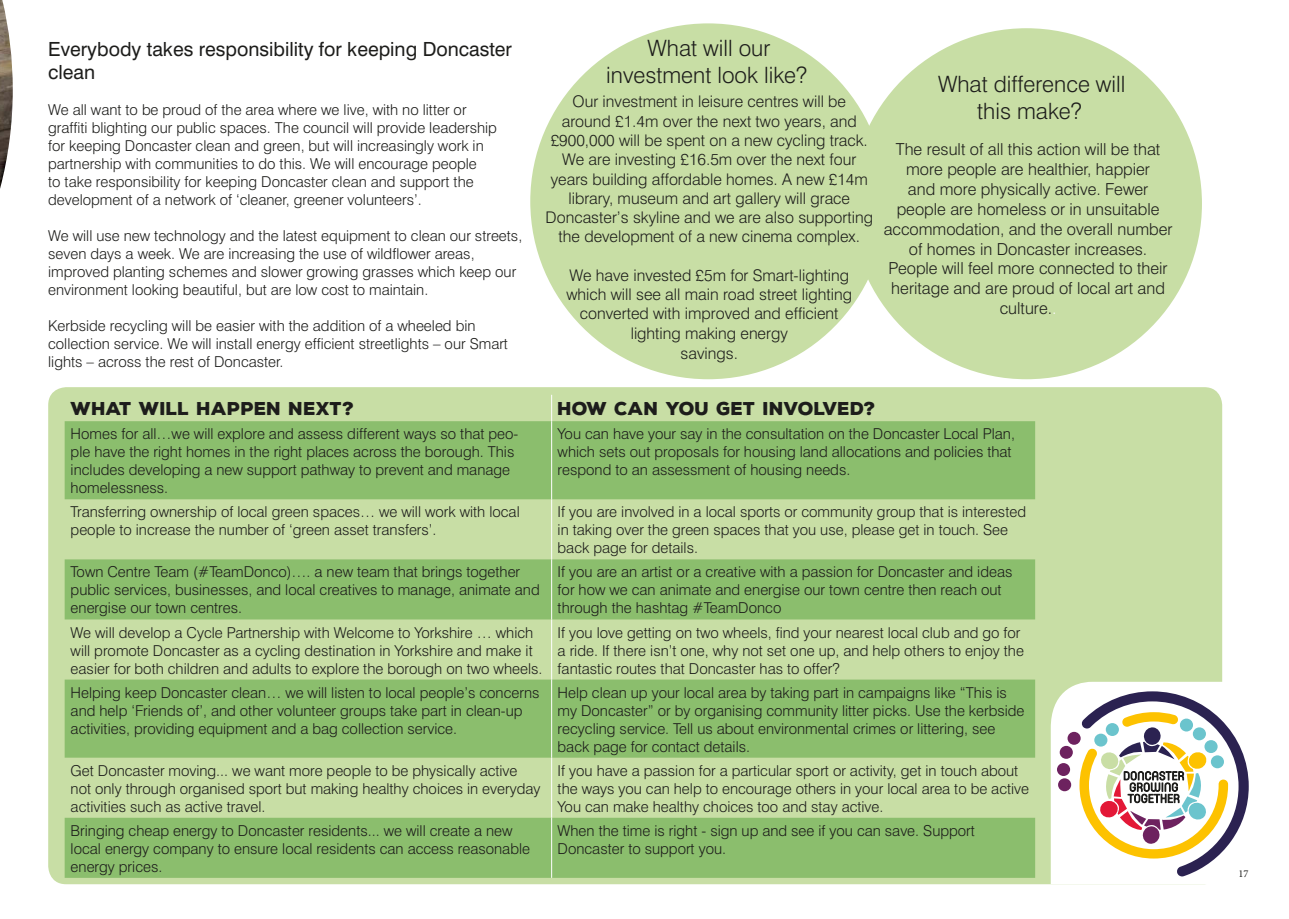
<style>
.page{position:relative;width:1289px;height:919px;background:#fff}
.page>*{position:absolute;margin:0;border:0;box-sizing:border-box;transform-origin:0 0}
.t1{font:300 22.5px "Swiss 721 BT";color:#1d1d1b}
.t2{font:19.5px/23.4px "Swiss 721 BT";color:#1d1d1b}
.t3{font:900 18px "Nexa Rust Sans";color:#1d1d1b}
.t4{font:300 16.5px/19.8px "Swiss 721 BT";color:#1d1d1b;text-align:center}
.t5{font:300 16.05px/19.2px "Swiss 721 BT";color:#1d1d1b;text-align:center}
.t6{font:300 15px/18px "Swiss 721 BT";color:#1d1d1b}
.t7{font:10.5px "Minion Pro";color:#1d1d1b}
.s1{color:#fff}
</style>
<div class="page">
<div style="left:48px;top:387px;width:1174px;height:497px;background:#c8dea5;border-radius:18px"></div>
<img style="left:0;top:0;width:13px;height:189px">
<div style="left:530px;top:23px;width:356px;height:356px;background:#c8dea5;border-radius:50%"></div>
<div style="left:851px;top:28px;width:350px;height:351px;background:#c8dea5;border-radius:50%"></div>
<svg style="left:1050px;top:681px;width:198px;height:203px"></svg>
<svg style="left:65px;top:421px;width:970px;height:456px;fill:#8bbe6d"></svg>
<hr style="left:551px;top:421px;width:1px;height:78px;background:#fff">
<hr style="left:551px;top:499px;width:1px;height:60px;background:#fff">
<hr style="left:551px;top:559px;width:1px;height:60px;background:#fff">
<hr style="left:551px;top:619px;width:1px;height:60px;background:#fff">
<hr style="left:551px;top:679px;width:1px;height:78px;background:#fff">
<hr style="left:551px;top:757px;width:1px;height:60px;background:#fff">
<hr style="left:551px;top:817px;width:1px;height:60px;background:#fff">
<svg style="left:551px;top:395px;width:1px;height:26px"></svg>
<p class="t2" style="left:48px;top:37px;width:465px">Everybody takes responsibility for keeping Doncaster clean</p>
<p class="t6" style="left:48px;top:101px;width:450px">We all want to be proud of the area where we live, with no litter or graffiti blighting our public spaces. The council will provide leadership for keeping Doncaster clean and green, but will increasingly work in partnership with communities to do this. We will encourage people<br>to take responsibility for keeping Doncaster clean and support the development of a network of ‘cleaner, greener volunteers’.</p>
<p class="t6" style="left:48px;top:227px;width:475px">We will use new technology and the latest equipment to clean our streets, seven days a week. We are increasing the use of wildflower areas, improved planting schemes and slower growing grasses which keep our environment looking beautiful, but are low cost to maintain.</p>
<p class="t6" style="left:48px;top:317px;width:429px">Kerbside recycling will be easier with the addition of a wheeled bin</p>
<p class="t6" style="left:48px;top:335px;width:461px">collection service. We will install energy efficient streetlights – our Smart lights – across the rest of Doncaster.</p>
<p class="t1" style="left:647px;top:35px;width:124px">What will our</p>
<p class="t1" style="left:606px;top:62px;width:202px">investment look like?</p>
<p class="t5" style="left:572px;top:92px;width:275px">Our investment in leisure centres will be</p>
<p class="t5" style="left:545px;top:111px;width:329px">around £1.4m over the next two years, and £900,000 will be spent on a new cycling track.<br>We are investing £16.5m over the next four years building affordable homes. A new £14m library, museum and art gallery will grace Doncaster’s skyline and we are also supporting the development of a new cinema complex.</p>
<p class="t5" style="left:569px;top:265px;width:281px">We have invested £5m for Smart-lighting</p>
<p class="t5" style="left:566px;top:285px;width:287px">which will see all main road street lighting converted with improved and efficient</p>
<p class="t5" style="left:630px;top:323px;width:159px">lighting making energy</p>
<p class="t5" style="left:680px;top:343px;width:59px">savings.</p>
<p class="t1" style="left:938px;top:70px;width:189px">What difference will</p>
<p class="t1" style="left:977px;top:97px;width:106px">this make?</p>
<p class="t4" style="left:883px;top:139px;width:290px">The result of all this action will be that more people are healthier, happier<br>and more physically active. Fewer people are homeless or in unsuitable accommodation, and the overall number of homes in Doncaster increases.<br>People will feel more connected to their heritage and are proud of local art and culture.<span class="s1">.</span></p>
<p class="t3" style="left:71px;top:396px;width:285px">WHAT WILL HAPPEN NEXT?</p>
<p class="t3" style="left:557px;top:396px;width:319px">HOW CAN YOU GET INVOLVED?</p>
<p class="t6" style="left:71px;top:425px;width:449px">Homes for all…we will explore and assess different ways so that peo&shy;ple have the right homes in the right places across the borough. This includes developing a new support pathway to prevent and manage homelessness.</p>
<p class="t6" style="left:557px;top:425px;width:459px">You can have your say in the consultation on the Doncaster Local Plan, which sets out proposals for housing land allocations and policies that respond to an assessment of housing needs.</p>
<p class="t6" style="left:71px;top:503px;width:450px">Transferring ownership of local green spaces… we will work with local people to increase the number of ‘green asset transfers’.</p>
<p class="t6" style="left:557px;top:503px;width:470px">If you are involved in a local sports or community group that is interested in taking over the green spaces that you use, please get in touch. See back page for details.</p>
<p class="t6" style="left:71px;top:563px;width:470px">Town Centre Team (#TeamDonco)…. a new team that brings together public services, businesses, and local creatives to manage, animate and energise our town centres.</p>
<p class="t6" style="left:557px;top:563px;width:456px">If you are an artist or a creative with a passion for Doncaster and ideas for how we can animate and energise our town centre then reach out through the hashtag #TeamDonco</p>
<p class="t6" style="left:71px;top:623px;width:473px">We will develop a Cycle Partnership with Welcome to Yorkshire … which will promote Doncaster as a cycling destination in Yorkshire and make it easier for both children and adults to explore the borough on two wheels.</p>
<p class="t6" style="left:557px;top:623px;width:468px">If you love getting on two wheels, find your nearest local club and go for a ride. If there isn’t one, why not set one up, and help others to enjoy the fantastic routes that Doncaster has to offer?</p>
<p class="t6" style="left:71px;top:683px;width:470px">Helping keep Doncaster clean… we will listen to local people’s concerns and help ‘Friends of’, and other volunteer groups take part in clean-up activities, providing equipment and a bag collection service.</p>
<p class="t6" style="left:557px;top:683px;width:468px">Help clean up your local area by taking part in campaigns like “This is my Doncaster” or by organising community litter picks. Use the kerbside recycling service. Tell us about environmental crimes or littering, see back page for contact details.</p>
<p class="t6" style="left:71px;top:761px;width:471px">Get Doncaster moving... we want more people to be physically active not only through organised sport but making healthy choices in everyday activities such as active travel.</p>
<p class="t6" style="left:557px;top:761px;width:473px">If you have a passion for a particular sport or activity, get in touch about the ways you can help to encourage others in your local area to be active<br>You can make healthy choices too and stay active.</p>
<p class="t6" style="left:71px;top:821px;width:461px">Bringing cheap energy to Doncaster residents... we will create a new local energy company to ensure local residents can access reasonable energy prices.</p>
<p class="t6" style="left:557px;top:821px;width:419px">When the time is right - sign up and see if you can save. Support<br>Doncaster to support you.</p>
<p class="t7" style="left:1238px;top:866px;width:12px">17</p>
</div>
